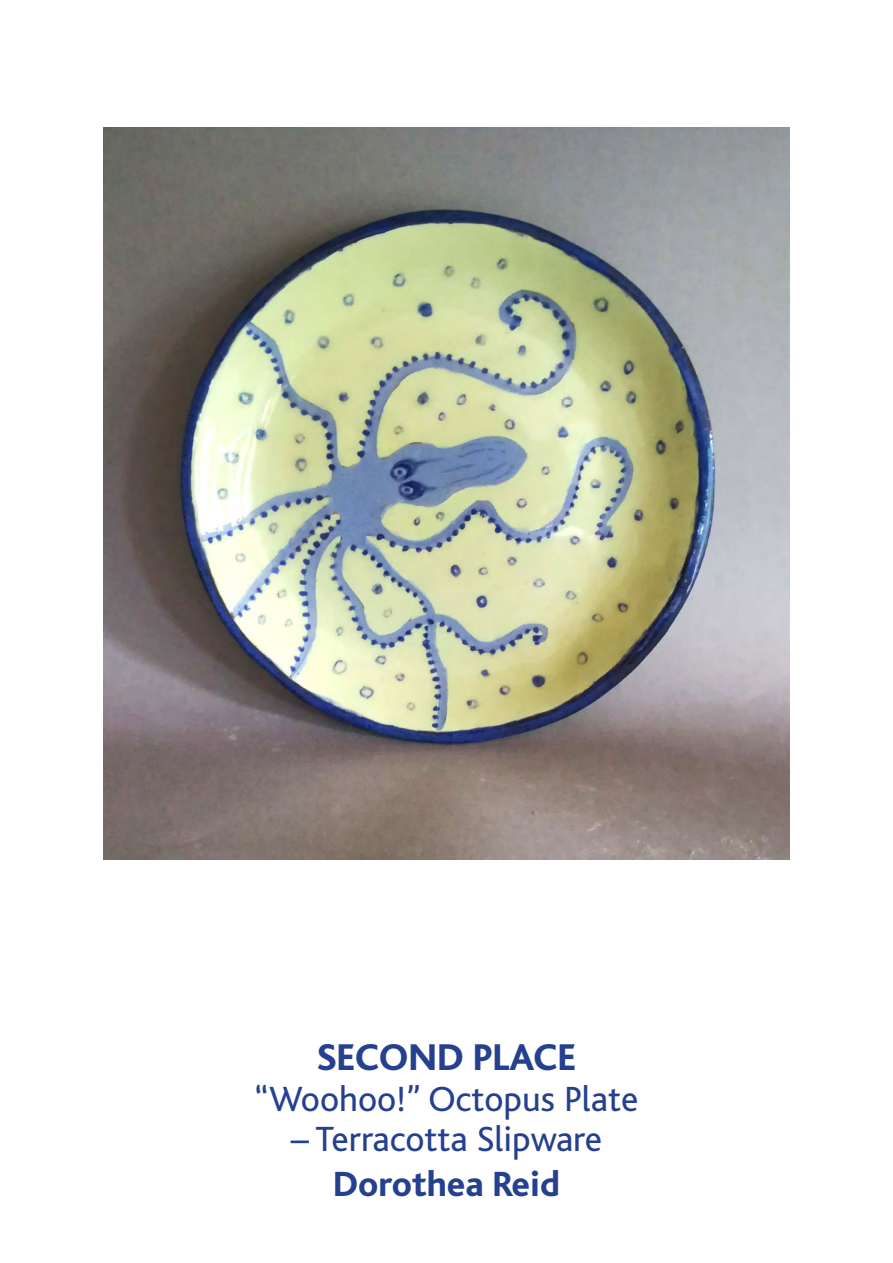
<style>
.page{position:relative;width:893px;height:1263px;background:#fff}
.page>*{position:absolute;margin:0;border:0;box-sizing:border-box;transform-origin:0 0}
.t1{font:800 39px "Bliss";color:#25408f}
.t2{font:36.6px "Bliss";color:#25408f}
.t3{font:800 36.6px "Bliss";color:#25408f}
</style>
<div class="page">
<img style="left:103px;top:128px;width:687px;height:731px">
<p class="t1" style="left:317px;top:1037px;width:261px">SECOND PLACE</p>
<p class="t2" style="left:255px;top:1079px;width:385px">“Woohoo!” Octopus Plate</p>
<p class="t2" style="left:291px;top:1120px;width:313px">– Terracotta Slipware</p>
<p class="t3" style="left:333px;top:1165px;width:228px">DOROTHEA REID</p>
</div>
